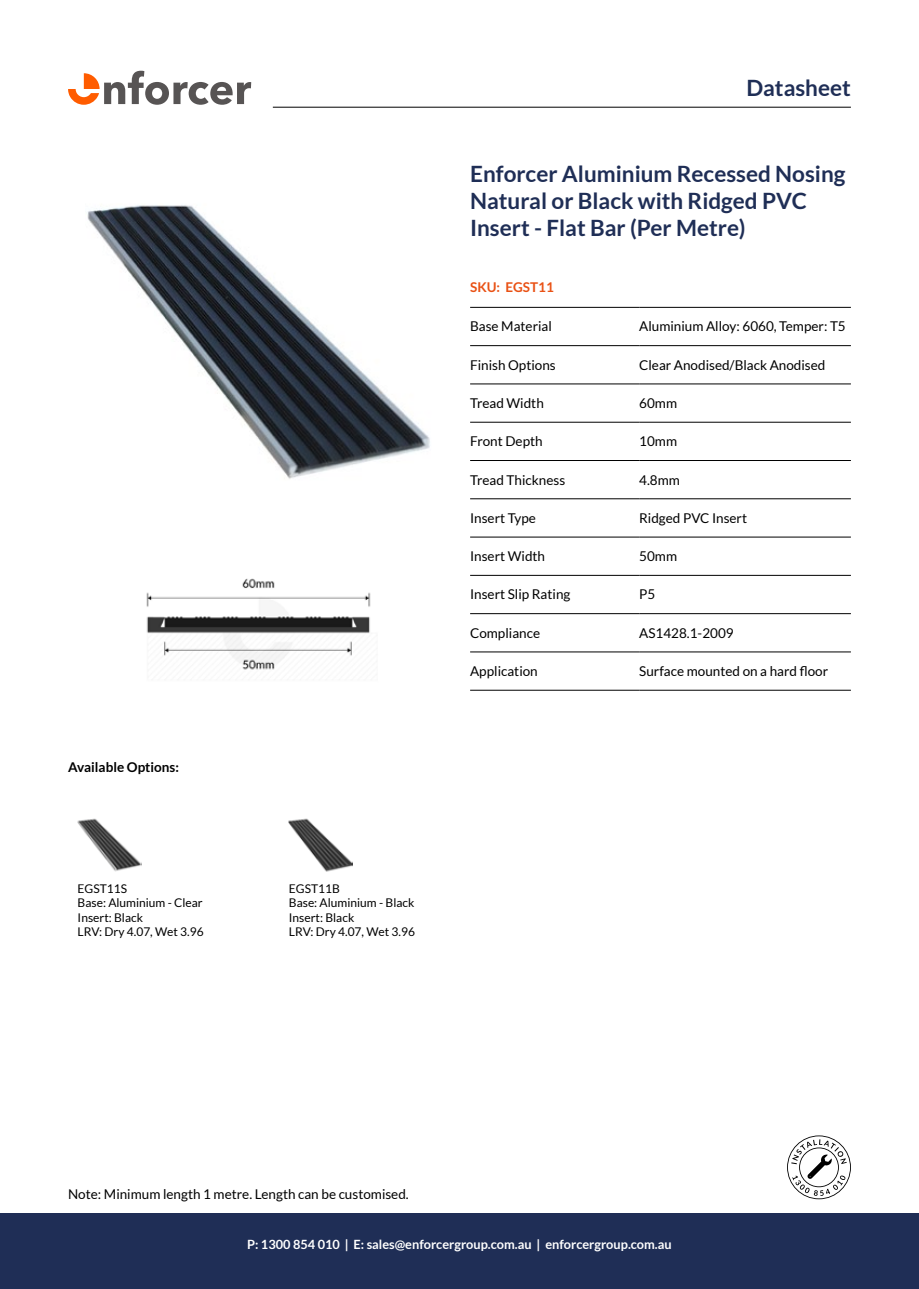
<style>
.page{position:relative;width:919px;height:1289px;background:#fff}
.page>*{position:absolute;margin:0;border:0;box-sizing:border-box;transform-origin:0 0}
.t1{font:700 22.5px/27px "Lato";color:#1f2e56}
.t2{font:13.5px "Lato";color:#000}
.t3{font:700 13.5px "Lato";color:#000}
.t4{font:700 13.5px "Lato";color:#e95114}
.t5{font:700 12.75px "Lato";color:#fff}
.t6{font:12px/14.4px "Lato";color:#000}
</style>
<div class="page">
<svg style="left:68px;top:71px;width:183px;height:34px"></svg>
<hr style="left:273px;top:107px;width:577px;height:1px;background:#000">
<div style="left:0;top:1213px;width:918px;height:75px;background:#1f2e56"></div>
<img style="left:87px;top:205px;width:343px;height:274px">
<img style="left:146px;top:578px;width:225px;height:92px">
<hr style="left:470px;top:307px;width:169px;height:1px;background:#000">
<hr style="left:639px;top:307px;width:211px;height:1px;background:#000">
<hr style="left:470px;top:345px;width:169px;height:1px;background:#000">
<hr style="left:639px;top:345px;width:211px;height:1px;background:#000">
<hr style="left:470px;top:383px;width:169px;height:1px;background:#000">
<hr style="left:639px;top:383px;width:211px;height:1px;background:#000">
<hr style="left:470px;top:422px;width:169px;height:1px;background:#000">
<hr style="left:639px;top:422px;width:211px;height:1px;background:#000">
<hr style="left:470px;top:460px;width:169px;height:1px;background:#000">
<hr style="left:639px;top:460px;width:211px;height:1px;background:#000">
<hr style="left:470px;top:498px;width:169px;height:1px;background:#000">
<hr style="left:639px;top:498px;width:211px;height:1px;background:#000">
<hr style="left:470px;top:537px;width:169px;height:1px;background:#000">
<hr style="left:639px;top:537px;width:211px;height:1px;background:#000">
<hr style="left:470px;top:575px;width:169px;height:1px;background:#000">
<hr style="left:639px;top:575px;width:211px;height:1px;background:#000">
<hr style="left:470px;top:613px;width:169px;height:1px;background:#000">
<hr style="left:639px;top:613px;width:211px;height:1px;background:#000">
<hr style="left:470px;top:651px;width:169px;height:1px;background:#000">
<hr style="left:639px;top:651px;width:211px;height:1px;background:#000">
<hr style="left:470px;top:690px;width:169px;height:1px;background:#000">
<hr style="left:639px;top:690px;width:211px;height:1px;background:#000">
<svg style="left:787px;top:1135px;width:63px;height:64px"></svg>
<img style="left:78px;top:818px;width:63px;height:54px">
<img style="left:289px;top:818px;width:64px;height:54px">
<h1 class="t1" style="left:746px;top:74px;width:106px">Datasheet</h1>
<h1 class="t1" style="left:470px;top:160px;width:377px">Enforcer Aluminium Recessed Nosing<br>Natural or Black with Ridged PVC<br>Insert - Flat Bar (Per Metre)</h1>
<p class="t3" style="left:68px;top:759px;width:112px">Available Options:</p>
<p class="t6" style="left:78px;top:881px;width:128px">EGST11S<br>Base: Aluminium - Clear<br>Insert: Black<br>LRV: Dry 4.07, Wet 3.96</p>
<p class="t6" style="left:289px;top:881px;width:128px">EGST11B<br>Base: Aluminium - Black<br>Insert: Black<br>LRV: Dry 4.07, Wet 3.96</p>
<p class="t4" style="left:470px;top:279px;width:85px">SKU: EGST11</p>
<p class="t2" style="left:470px;top:319px;width:83px">Base Material</p>
<p class="t2" style="left:639px;top:319px;width:208px">Aluminium Alloy: 6060, Temper: T5</p>
<p class="t2" style="left:470px;top:357px;width:87px">Finish Options</p>
<p class="t2" style="left:639px;top:357px;width:188px">Clear Anodised/Black Anodised</p>
<p class="t2" style="left:470px;top:395px;width:75px">Tread Width</p>
<p class="t2" style="left:639px;top:395px;width:39px">60mm</p>
<p class="t2" style="left:470px;top:434px;width:74px">Front Depth</p>
<p class="t2" style="left:639px;top:434px;width:39px">10mm</p>
<p class="t2" style="left:470px;top:472px;width:96px">Tread Thickness</p>
<p class="t2" style="left:639px;top:472px;width:42px">4.8mm</p>
<p class="t2" style="left:470px;top:510px;width:67px">Insert Type</p>
<p class="t2" style="left:639px;top:510px;width:109px">Ridged PVC Insert</p>
<p class="t2" style="left:470px;top:548px;width:76px">Insert Width</p>
<p class="t2" style="left:639px;top:548px;width:39px">50mm</p>
<p class="t2" style="left:470px;top:587px;width:102px">Insert Slip Rating</p>
<p class="t2" style="left:639px;top:587px;width:18px">P5</p>
<p class="t2" style="left:470px;top:625px;width:71px">Compliance</p>
<p class="t2" style="left:639px;top:625px;width:96px">AS1428.1-2009</p>
<p class="t2" style="left:470px;top:663px;width:69px">Application</p>
<p class="t2" style="left:639px;top:663px;width:190px">Surface mounted on a hard floor</p>
<p class="t2" style="left:68px;top:1186px;width:342px">Note: Minimum length 1 metre. Length can be customised.</p>
<p class="t5" style="left:247px;top:1237px;width:426px">P: 1300 854 010 | E: sales@enforcergroup.com.au | enforcergroup.com.au</p>
</div>
